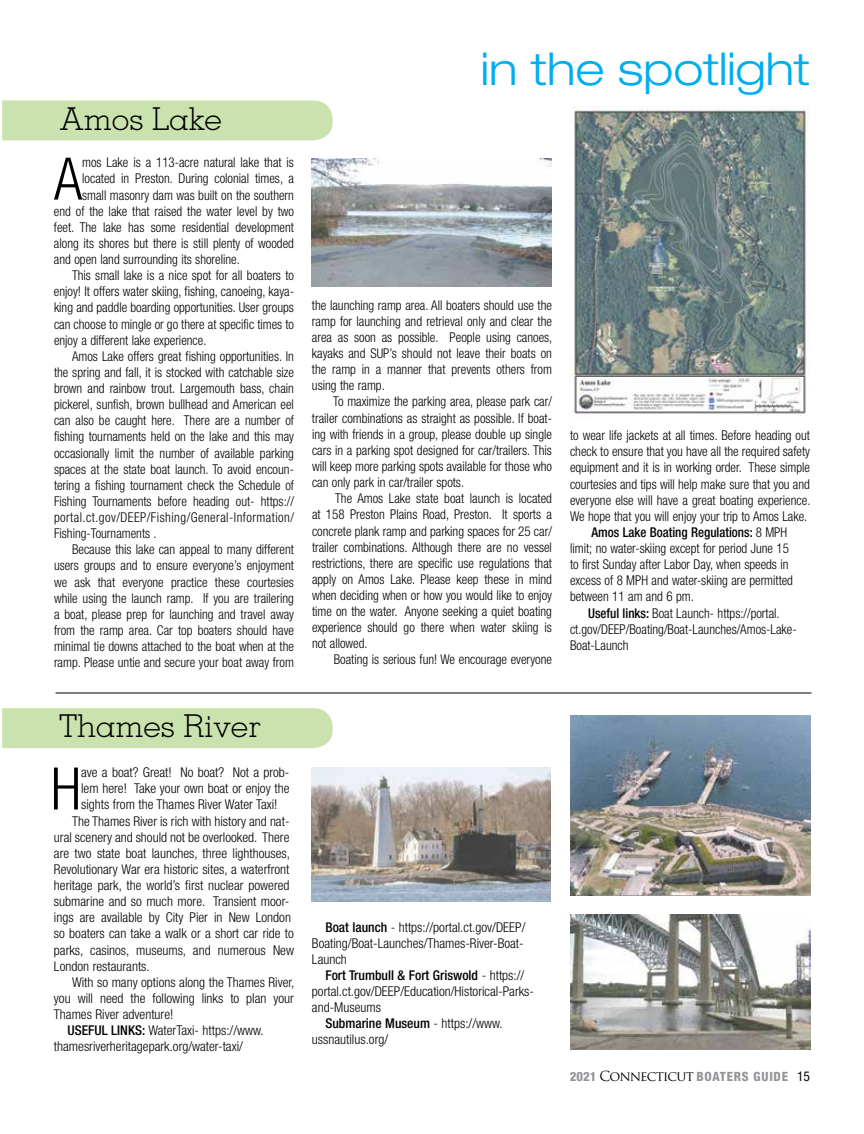
<style>
.page{position:relative;width:864px;height:1134px;background:#fff}
.page>*{position:absolute;margin:0;border:0;box-sizing:border-box;transform-origin:0 0}
.t1{font:300 condensed 58.65px "Helvetica Neue LT Std";color:#000;scale:.96 1}
.t2{font:300 condensed 58.65px "Helvetica Neue LT Std";color:#000}
.t3{font:300 expanded 45px "Helvetica Neue LT Std";color:#00aeef}
.t4{font:300 31.5px "Memphis LT Std";color:#000}
.t5{font:300 condensed 13.5px/16px "Helvetica Neue LT Std";color:#000;text-align:justify;scale:.96 1}
.t6{font:300 condensed 13.5px/16px "Helvetica Neue LT Std";color:#000}
.t7{font:500 condensed 13.5px "Helvetica Neue LT Std";color:#000}
.t8{font:300 condensed 13.5px "Helvetica Neue LT Std";letter-spacing:.035em;color:#000;scale:.96 1}
.t9{font:500 condensed 13.5px "Helvetica Neue LT Std";color:#000;scale:.96 1}
.t10{font:800 condensed 12.75px "Helvetica Neue LT Std";letter-spacing:.06em;color:#939598}
.s1{font-weight:300}
.s2{font-weight:500}
.s3{font-family:"Trajan Pro";font-weight:400;font-stretch:normal;font-size:13.5px;color:#000}
.s4{font-weight:400;font-size:13.5px;color:#000}
</style>
<div class="page">
<div style="left:2px;top:100px;width:331px;height:40px;background:#cae3ae"></div>
<img style="left:311px;top:159px;width:240px;height:127px">
<img style="left:570px;top:107px;width:239px;height:310px">
<img style="left:570px;top:716px;width:240px;height:180px">
<img style="left:311px;top:768px;width:240px;height:134px">
<img style="left:570px;top:915px;width:241px;height:135px">
<div style="left:2px;top:708px;width:331px;height:40px;background:#cae3ae"></div>
<hr style="left:56px;top:693px;width:756px;height:1px;background:#000">
<h3 class="t4" style="left:59px;top:99px;width:164px">Amos Lake</h3>
<h1 class="t1" style="left:54px;top:145px;width:31px">A</h1>
<p class="t5" style="left:82px;top:154px;width:222px">mos Lake is a 113-acre natural lake that is</p>
<p class="t5" style="left:82px;top:171px;width:222px">located in Preston. During colonial times, a</p>
<p class="t5" style="left:82px;top:187px;width:222px">small masonry dam was built on the southern</p>
<p class="t5" style="left:54px;top:203px;width:252px">end of the lake that raised the water level by two</p>
<p class="t5" style="left:54px;top:219px;width:252px">feet. The lake has some residential development</p>
<p class="t5" style="left:54px;top:235px;width:251px">along its shores but there is still plenty of wooded</p>
<p class="t5" style="left:54px;top:251px;width:195px">and open land surrounding its shoreline.</p>
<p class="t5" style="left:72px;top:267px;width:233px">This small lake is a nice spot for all boaters to</p>
<p class="t5" style="left:54px;top:283px;width:252px">enjoy! It offers water skiing, fishing, canoeing, kaya-</p>
<p class="t5" style="left:54px;top:300px;width:252px">king and paddle boarding opportunities. User groups</p>
<p class="t5" style="left:54px;top:316px;width:252px">can choose to mingle or go there at specific times to</p>
<p class="t5" style="left:54px;top:332px;width:160px">enjoy a different lake experience.</p>
<p class="t5" style="left:72px;top:348px;width:233px">Amos Lake offers great fishing opportunities. In</p>
<p class="t5" style="left:54px;top:364px;width:252px">the spring and fall, it is stocked with catchable size</p>
<p class="t5" style="left:54px;top:380px;width:252px">brown and rainbow trout. Largemouth bass, chain</p>
<p class="t5" style="left:54px;top:396px;width:252px">pickerel, sunfish, brown bullhead and American eel</p>
<p class="t5" style="left:54px;top:412px;width:252px">can also be caught here. There are a number of</p>
<p class="t5" style="left:54px;top:428px;width:252px">fishing tournaments held on the lake and this may</p>
<p class="t5" style="left:54px;top:445px;width:251px">occasionally limit the number of available parking</p>
<p class="t5" style="left:54px;top:461px;width:252px">spaces at the state boat launch. To avoid encoun-</p>
<p class="t5" style="left:54px;top:477px;width:252px">tering a fishing tournament check the Schedule of</p>
<p class="t5" style="left:54px;top:493px;width:252px">Fishing Tournaments before heading out- https://</p>
<p class="t8" style="left:54px;top:510px;width:251px">portal.ct.gov/DEEP/Fishing/General-Information/</p>
<p class="t5" style="left:54px;top:525px;width:109px">Fishing-Tournaments .</p>
<p class="t5" style="left:72px;top:541px;width:233px">Because this lake can appeal to many different</p>
<p class="t5" style="left:54px;top:558px;width:252px">users groups and to ensure everyone’s enjoyment</p>
<p class="t5" style="left:54px;top:574px;width:252px">we ask that everyone practice these courtesies</p>
<p class="t5" style="left:54px;top:590px;width:251px">while using the launch ramp. If you are trailering</p>
<p class="t5" style="left:54px;top:606px;width:252px">a boat, please prep for launching and travel away</p>
<p class="t5" style="left:54px;top:622px;width:252px">from the ramp area. Car top boaters should have</p>
<p class="t5" style="left:54px;top:638px;width:252px">minimal tie downs attached to the boat when at the</p>
<p class="t5" style="left:54px;top:654px;width:252px">ramp. Please untie and secure your boat away from</p>
<h2 class="t3" style="left:481px;top:42px;width:331px">in the spotlight</h2>
<p class="t5" style="left:312px;top:297px;width:252px">the launching ramp area. All boaters should use the ramp for launching and retrieval only and clear the area as soon as possible. People using canoes, kayaks and SUP’s should not leave their boats on the ramp in a manner that prevents others from using the ramp.</p>
<p class="t5" style="left:312px;top:393px;width:252px;text-indent:21px">To maximize the parking area, please park car/ trailer combinations as straight as possible. If boat&shy;ing with friends in a group, please double up single cars in a parking spot designed for car/trailers. This will keep more parking spots available for those who can only park in car/trailer spots.</p>
<p class="t5" style="left:312px;top:490px;width:252px;text-indent:23px">The Amos Lake state boat launch is located at 158 Preston Plains Road, Preston. It sports a concrete plank ramp and parking spaces for 25 car/ trailer combinations. Although there are no vessel restrictions, there are specific use regulations that apply on Amos Lake. Please keep these in mind when deciding when or how you would like to enjoy time on the water. Anyone seeking a quiet boating experience should go there when water skiing is not allowed.</p>
<p class="t5" style="left:334px;top:652px;width:229px">Boating is serious fun! We encourage everyone</p>
<p class="t5" style="left:570px;top:427px;width:252px">to wear life jackets at all times. Before heading out</p>
<p class="t5" style="left:570px;top:443px;width:252px">check to ensure that you have all the required safety</p>
<p class="t5" style="left:570px;top:460px;width:252px">equipment and it is in working order. These simple</p>
<p class="t5" style="left:570px;top:476px;width:251px">courtesies and tips will help make sure that you and</p>
<p class="t5" style="left:570px;top:492px;width:252px">everyone else will have a great boating experience.</p>
<p class="t5" style="left:570px;top:508px;width:249px">We hope that you will enjoy your trip to Amos Lake.</p>
<p class="t9" style="left:591px;top:524px;width:205px">Amos Lake Boating Regulations: <span class="s1">8 MPH</span></p>
<p class="t5" style="left:570px;top:540px;width:230px">limit; no water-skiing except for period June 15</p>
<p class="t5" style="left:570px;top:556px;width:229px">to first Sunday after Labor Day, when speeds in</p>
<p class="t5" style="left:570px;top:572px;width:234px">excess of 8 MPH and water-skiing are permitted</p>
<p class="t5" style="left:570px;top:589px;width:130px">between 11 am and 6 pm.</p>
<p class="t5" style="left:588px;top:605px;width:201px"><span class="s2">Useful links:</span> Boat Launch- https://portal.</p>
<p class="t5" style="left:570px;top:621px;width:238px">ct.gov/DEEP/Boating/Boat-Launches/Amos-Lake-</p>
<p class="t5" style="left:570px;top:637px;width:62px">Boat-Launch</p>
<h3 class="t4" style="left:59px;top:707px;width:203px">Thames River</h3>
<h1 class="t2" style="left:51px;top:755px;width:32px">H</h1>
<p class="t6" style="left:81px;top:764px;width:210px">ave a boat? Great! No boat? Not a prob-</p>
<p class="t6" style="left:81px;top:780px;width:210px">lem here! Take your own boat or enjoy the</p>
<p class="t6" style="left:81px;top:797px;width:198px">sights from the Thames River Water Taxi!</p>
<p class="t6" style="left:72px;top:813px;width:219px">The Thames River is rich with history and nat-</p>
<p class="t6" style="left:54px;top:829px;width:237px">ural scenery and should not be overlooked. There</p>
<p class="t6" style="left:54px;top:845px;width:237px">are two state boat launches, three lighthouses,</p>
<p class="t6" style="left:54px;top:861px;width:237px">Revolutionary War era historic sites, a waterfront</p>
<p class="t6" style="left:54px;top:877px;width:237px">heritage park, the world’s first nuclear powered</p>
<p class="t6" style="left:54px;top:893px;width:237px">submarine and so much more. Transient moor-</p>
<p class="t6" style="left:54px;top:909px;width:239px">ings are available by City Pier in New London</p>
<p class="t6" style="left:54px;top:926px;width:242px">so boaters can take a walk or a short car ride to</p>
<p class="t6" style="left:54px;top:942px;width:242px">parks, casinos, museums, and numerous New</p>
<p class="t6" style="left:54px;top:958px;width:97px">London restaurants.</p>
<p class="t6" style="left:72px;top:974px;width:224px">With so many options along the Thames River,</p>
<p class="t6" style="left:54px;top:990px;width:242px">you will need the following links to plan your</p>
<p class="t6" style="left:54px;top:1006px;width:121px">Thames River adventure!</p>
<p class="t6" style="left:67px;top:1022px;width:198px"><span class="s2">USEFUL LINKS:</span> WaterTaxi- https://www.</p>
<p class="t6" style="left:54px;top:1038px;width:190px">thamesriverheritagepark.org/water-taxi/</p>
<p class="t6" style="left:312px;top:919px;width:215px;text-indent:14px"><span class="s2">Boat launch</span> - https://portal.ct.gov/DEEP/<br>Boating/Boat-Launches/Thames-River-Boat-<br>Launch</p>
<p class="t7" style="left:325px;top:967px;width:200px">Fort Trumbull &amp; Fort Griswold <span class="s1">- https://</span></p>
<p class="t6" style="left:312px;top:983px;width:224px">portal.ct.gov/DEEP/Education/Historical-Parks-</p>
<p class="t6" style="left:312px;top:999px;width:70px">and-Museums</p>
<p class="t7" style="left:325px;top:1015px;width:179px">Submarine Museum <span class="s1">- https://www.</span></p>
<p class="t6" style="left:312px;top:1032px;width:78px">ussnautilus.org/</p>
<p class="t10" style="left:570px;top:1068px;width:242px">2021 <span class="s3">CONNECTICUT</span> BOATERS GUIDE <span class="s4">15</span></p>
</div>
